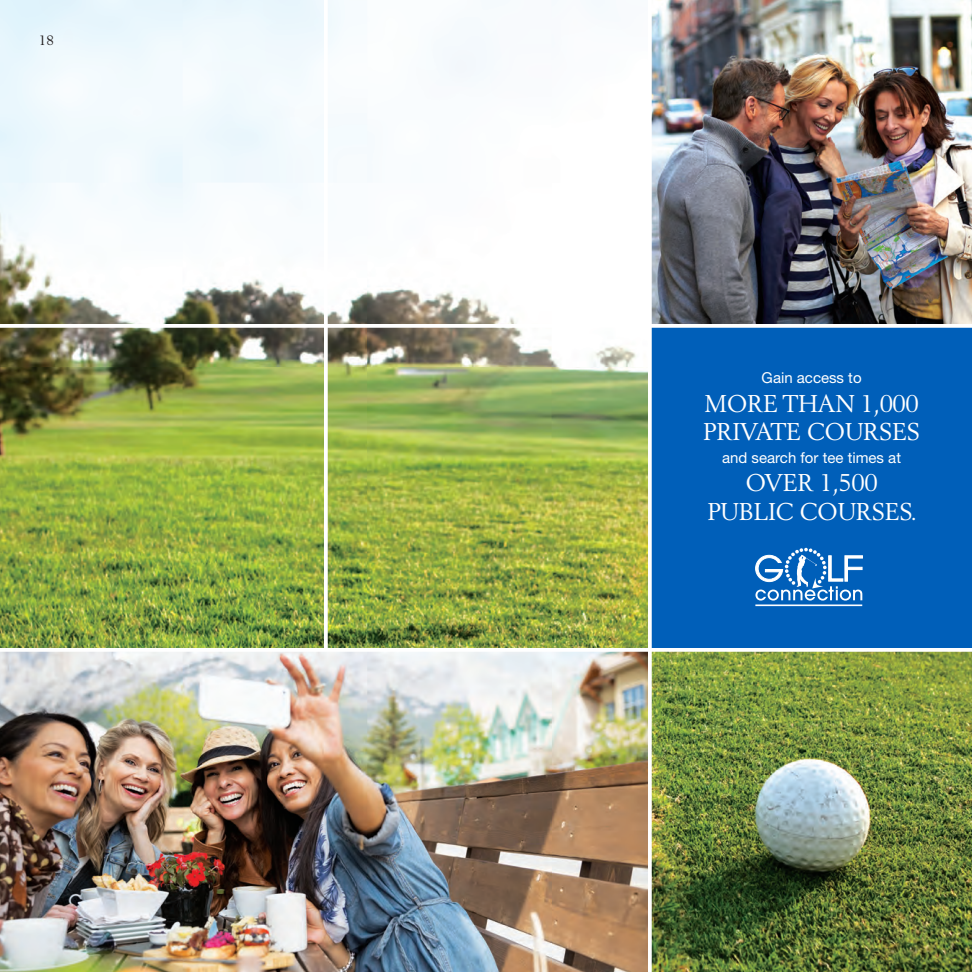
<style>
.page{position:relative;width:972px;height:972px;background:#fff}
.page>*{position:absolute;margin:0;border:0;box-sizing:border-box;transform-origin:0 0}
.t1{font:24px/28.5px "Berling LT Std";letter-spacing:-.02em;color:#fff}
.t2{font:15px "Helvetica Neue LT Pro";color:#fff}
.t3{font:13.5px "Berling LT Std";color:#231f20}
</style>
<div class="page">
<img style="left:0;top:0;width:972px;height:972px">
<img style="left:652px;top:0;width:320px;height:324px">
<img style="left:0;top:652px;width:648px;height:320px">
<div style="left:650px;top:326px;width:322px;height:324px;background:#005fb9"></div>
<svg style="left:755px;top:548px;width:108px;height:53px"></svg>
<hr style="left:755px;top:604px;width:107px;height:2px;background:#fff">
<hr style="left:324px;top:0;width:4px;height:648px;background:#fff">
<svg style="left:0;top:324px;width:972px;height:4px"></svg>
<hr style="left:0;top:648px;width:972px;height:4px;background:#fff">
<svg style="left:648px;top:0;width:4px;height:972px"></svg>
<p class="t3" style="left:39px;top:32px;width:17px">18</p>
<p class="t2" style="left:762px;top:369px;width:102px">Gain access to</p>
<p class="t1" style="left:703px;top:389px;width:218px">MORE THAN 1,000<br>PRIVATE COURSES</p>
<p class="t2" style="left:722px;top:448px;width:180px">and search for tee times at</p>
<p class="t1" style="left:707px;top:468px;width:211px;text-align:center">OVER 1,500<br>PUBLIC COURSES.</p>
</div>
